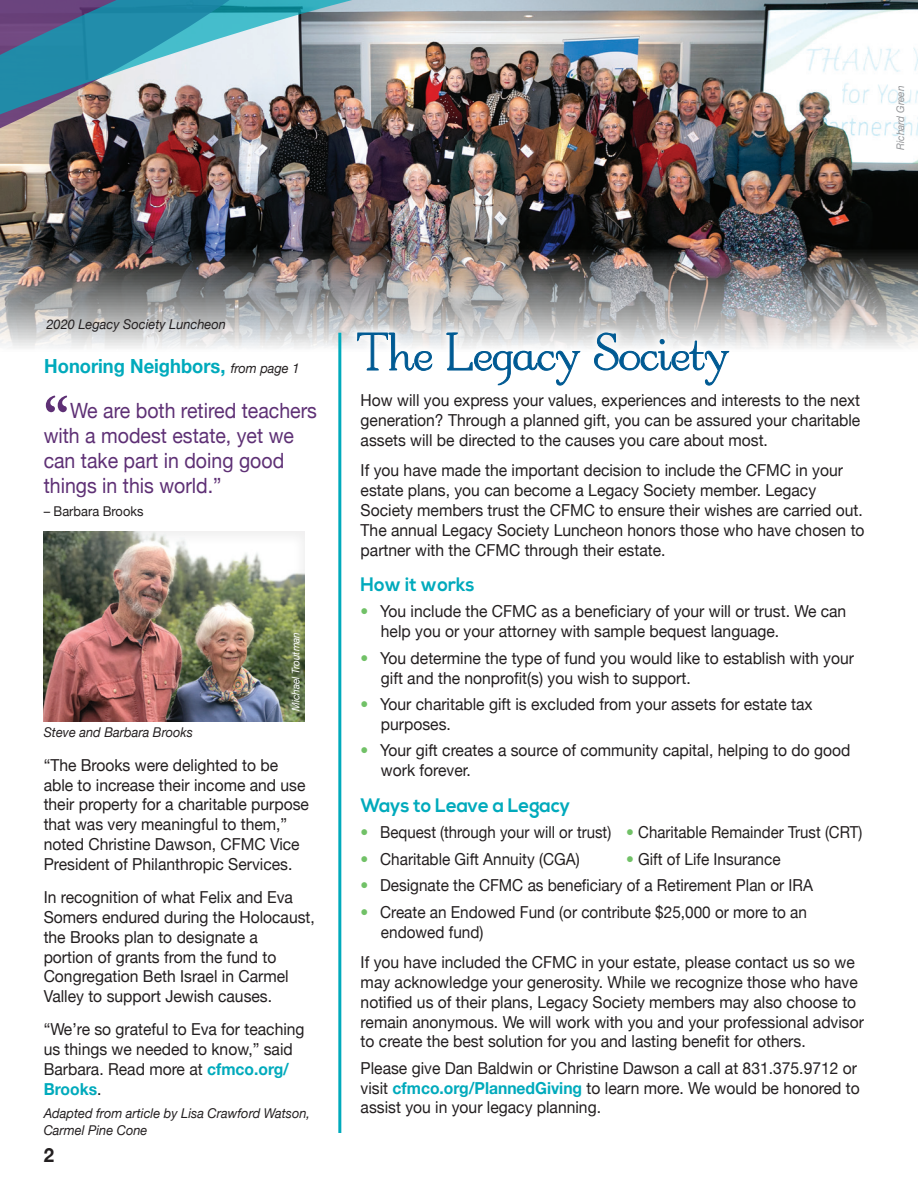
<style>
.page{position:relative;width:918px;height:1188px;background:#fff}
.page>*{position:absolute;margin:0;border:0;box-sizing:border-box;transform-origin:0 0}
.t1{font:700 57px "Adobe Garamond Pro";color:#5e3075;scale:.95 1}
.t2{font:21px/25.2px "Helvetica Neue";color:#5e3075;scale:.93 1}
.t3{font:700 19.5px "Nexa";color:#00aabc;scale:.95 1}
.t4{font:700 19.5px "Helvetica Neue";color:#00aabc;scale:.94 1}
.t5{font:700 19.5px "Helvetica Neue";color:#231f20;scale:.95 1}
.t6{font:16.5px/19.8px "Helvetica Neue";color:#231f20;scale:.95 1}
.t7{font:16.5px/19.8px "Helvetica Neue";color:#231f20;scale:.93 1}
.t8{font:16.5px "Helvetica Neue";color:#231f20;scale:.91 1}
.t9{font:italic 13.5px/16.5px "Helvetica Neue";color:#231f20;scale:.95 1}
.t10{font:13.5px "Helvetica Neue";color:#231f20;scale:.95 1}
.t11{font:italic 10.5px "Helvetica Neue";letter-spacing:-.005em;color:#fff;scale:.95 1}
.t12{font:italic 10.5px "Helvetica Neue";color:#939598;scale:.95 1}
.s1{font-weight:400;font-style:italic;font-size:13.5px;color:#231f20}
.s2{font-weight:700;color:#00aabc}
.s3{font-family:"Shannon";color:#71c167}
</style>
<div class="page">
<img style="left:0;top:0;width:918px;height:356px">
<img style="left:0;top:0;width:450px;height:189px">
<hr style="left:338px;top:333px;width:3px;height:800px;background:#00aabc">
<div style="left:347px;top:323px;width:391px;height:72px;background:#fff;opacity:.75"></div>
<svg style="left:357px;top:332px;width:372px;height:54px"></svg>
<div style="left:42px;top:530px;width:263px;height:192px;background:#231f20;opacity:.07"></div>
<p class="t12" style="left:893px;top:150px;width:69px;rotate:-90deg">Richard Green</p>
<p class="t9" style="left:46px;top:317px;width:191px">2020 Legacy Society Luncheon</p>
<p class="t4" style="left:44px;top:351px;width:273px">Honoring Neighbors, <span class="s1">from page 1</span></p>
<h1 class="t1" style="left:44px;top:385px;width:28px">“</h1>
<p class="t2" style="left:44px;top:399px;width:295px;text-indent:27px">We are both retired teachers with a modest estate, yet we can take part in doing good things in this world.”</p>
<p class="t10" style="left:44px;top:502px;width:107px">– Barbara Brooks</p>
<p class="t9" style="left:44px;top:725px;width:159px">Steve and Barbara Brooks</p>
<p class="t11" style="left:288px;top:711px;width:85px;rotate:-90deg">Michael Troutman</p>
<p class="t6" style="left:44px;top:756px;width:281px">“The Brooks were delighted to be able to increase their income and use their property for a charitable purpose that was very meaningful to them,” noted Christine Dawson, CFMC Vice President of Philanthropic Services.</p>
<p class="t6" style="left:44px;top:888px;width:287px">In recognition of what Felix and Eva Somers endured during the Holocaust, the Brooks plan to designate a<br>portion of grants from the fund to Congregation Beth Israel in Carmel Valley to support Jewish causes.</p>
<p class="t6" style="left:44px;top:1021px;width:276px">“We’re so grateful to Eva for teaching us things we needed to know,” said<br>Barbara. Read more at <span class="s2">cfmco.org/<br>Brooks</span>.</p>
<p class="t9" style="left:44px;top:1106px;width:282px">Adapted from article by Lisa Crawford Watson,<br>Carmel Pine Cone</p>
<p class="t5" style="left:44px;top:1139px;width:12px">2</p>
<p class="t6" style="left:361px;top:391px;width:527px;text-align:justify">How will you express your values, experiences and interests to the next generation? Through a planned gift, you can be assured your charitable assets will be directed to the causes you care about most.</p>
<p class="t6" style="left:361px;top:462px;width:532px">If you have made the important decision to include the CFMC in your estate plans, you can become a Legacy Society member. Legacy Society members trust the CFMC to ensure their wishes are carried out.<br>The annual Legacy Society Luncheon honors those who have chosen to partner with the CFMC through their estate.</p>
<p class="t3" style="left:361px;top:573px;width:122px">How it works</p>
<p class="t6" style="left:381px;top:603px;width:491px;text-indent:-20px"><span class="s3">•</span> You include the CFMC as a beneficiary of your will or trust. We can help you or your attorney with sample bequest language.</p>
<p class="t6" style="left:381px;top:649px;width:499px;text-indent:-20px"><span class="s3">•</span> You determine the type of fund you would like to establish with your gift and the nonprofit(s) you wish to support.</p>
<p class="t6" style="left:381px;top:695px;width:456px;text-indent:-20px"><span class="s3">•</span> Your charitable gift is excluded from your assets for estate tax purposes.</p>
<p class="t6" style="left:381px;top:742px;width:496px;text-indent:-20px"><span class="s3">•</span> Your gift creates a source of community capital, helping to do good work forever.</p>
<p class="t3" style="left:361px;top:794px;width:222px">Ways to Leave a Legacy</p>
<p class="t8" style="left:361px;top:820px;width:553px"><span class="s3">•</span> Bequest (through your will or trust) <span class="s3">•</span> Charitable Remainder Trust (CRT)</p>
<p class="t7" style="left:361px;top:850px;width:237px"><span class="s3">•</span> Charitable Gift Annuity (CGA)</p>
<p class="t7" style="left:626px;top:850px;width:168px"><span class="s3">•</span> Gift of Life Insurance</p>
<p class="t7" style="left:361px;top:876px;width:488px"><span class="s3">•</span> Designate the CFMC as beneficiary of a Retirement Plan or IRA</p>
<p class="t7" style="left:381px;top:903px;width:460px;text-indent:-20px"><span class="s3">•</span> Create an Endowed Fund (or contribute $25,000 or more to an endowed fund)</p>
<p class="t6" style="left:361px;top:953px;width:531px">If you have included the CFMC in your estate, please contact us so we may acknowledge your generosity. While we recognize those who have notified us of their plans, Legacy Society members may also choose to remain anonymous. We will work with you and your professional advisor to create the best solution for you and lasting benefit for others.</p>
<p class="t6" style="left:361px;top:1059px;width:527px">Please give Dan Baldwin or Christine Dawson a call at 831.375.9712 or visit <span class="s2">cfmco.org/PlannedGiving</span> to learn more. We would be honored to assist you in your legacy planning.</p>
</div>
